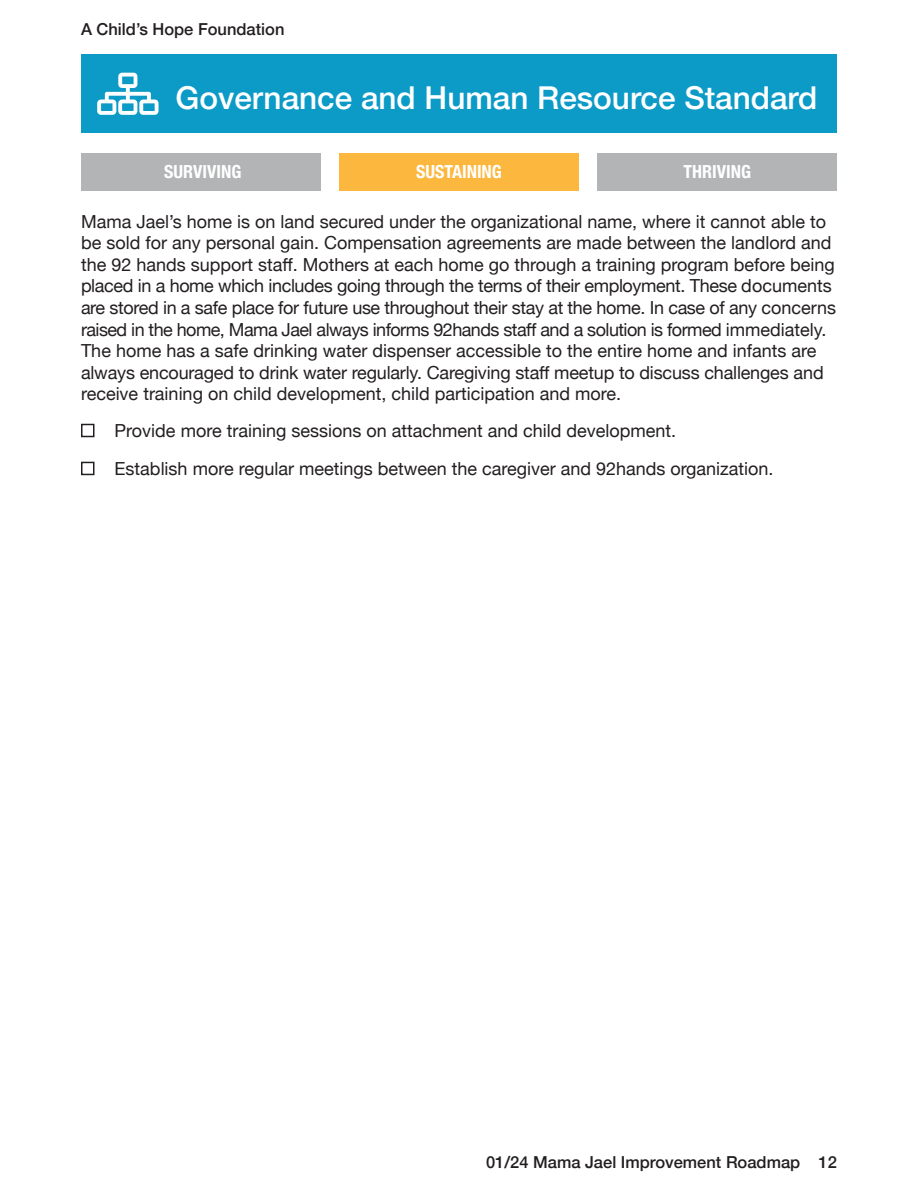
<style>
.page{position:relative;width:918px;height:1188px;background:#fff}
.page>*{position:absolute;margin:0;border:0;box-sizing:border-box;transform-origin:0 0}
.t1{font:500 31.5px "Helvetica Neue";color:#fff}
.Body{font:18px/21.6px "Helvetica Neue";color:#231f20}
.Table_Header{font:700 condensed 18px "Helvetica Neue";color:#fff}
.Numbering{font:500 16.5px "Helvetica Neue";color:#231f20}
</style>
<div class="page">
<div style="left:81px;top:54px;width:756px;height:79px;background:#0c9bc7"></div>
<svg style="left:97px;top:73px;width:62px;height:42px"></svg>
<div style="left:81px;top:424px;width:13px;height:13px;border:2px solid #231f20"></div>
<div style="left:81px;top:462px;width:13px;height:13px;border:2px solid #231f20"></div>
<div style="left:81px;top:153px;width:239px;height:38px;background:#b2b4b6"></div>
<div style="left:339px;top:153px;width:240px;height:38px;background:#fcb73e"></div>
<div style="left:598px;top:153px;width:239px;height:38px;background:#b2b4b6"></div>
<p class="Numbering" style="left:81px;top:16px;width:205px">A Child’s Hope Foundation</p>
<h3 class="t1" style="left:176px;top:73px;width:643px">Governance and Human Resource Standard</h3>
<p class="Table_Header" style="left:164px;top:156px;width:79px">SURVIVING</p>
<p class="Table_Header" style="left:416px;top:156px;width:87px">SUSTAINING</p>
<p class="Table_Header" style="left:684px;top:156px;width:69px">THRIVING</p>
<p class="Body" style="left:81px;top:211px;width:757px">Mama Jael’s home is on land secured under the organizational name, where it cannot able to be sold for any personal gain. Compensation agreements are made between the landlord and the 92 hands support staff. Mothers at each home go through a training program before being placed in a home which includes going through the terms of their employment. These documents are stored in a safe place for future use throughout their stay at the home. In case of any concerns raised in the home, Mama Jael always informs 92hands staff and a solution is formed immediately.<br>The home has a safe drinking water dispenser accessible to the entire home and infants are always encouraged to drink water regularly. Caregiving staff meetup to discuss challenges and receive training on child development, child participation and more.</p>
<p class="Body" style="left:115px;top:421px;width:563px">Provide more training sessions on attachment and child development.</p>
<p class="Body" style="left:115px;top:459px;width:660px">Establish more regular meetings between the caregiver and 92hands organization.</p>
<p class="Numbering" style="left:486px;top:1149px;width:352px">01/24 Mama Jael Improvement Roadmap 12</p>
</div>
